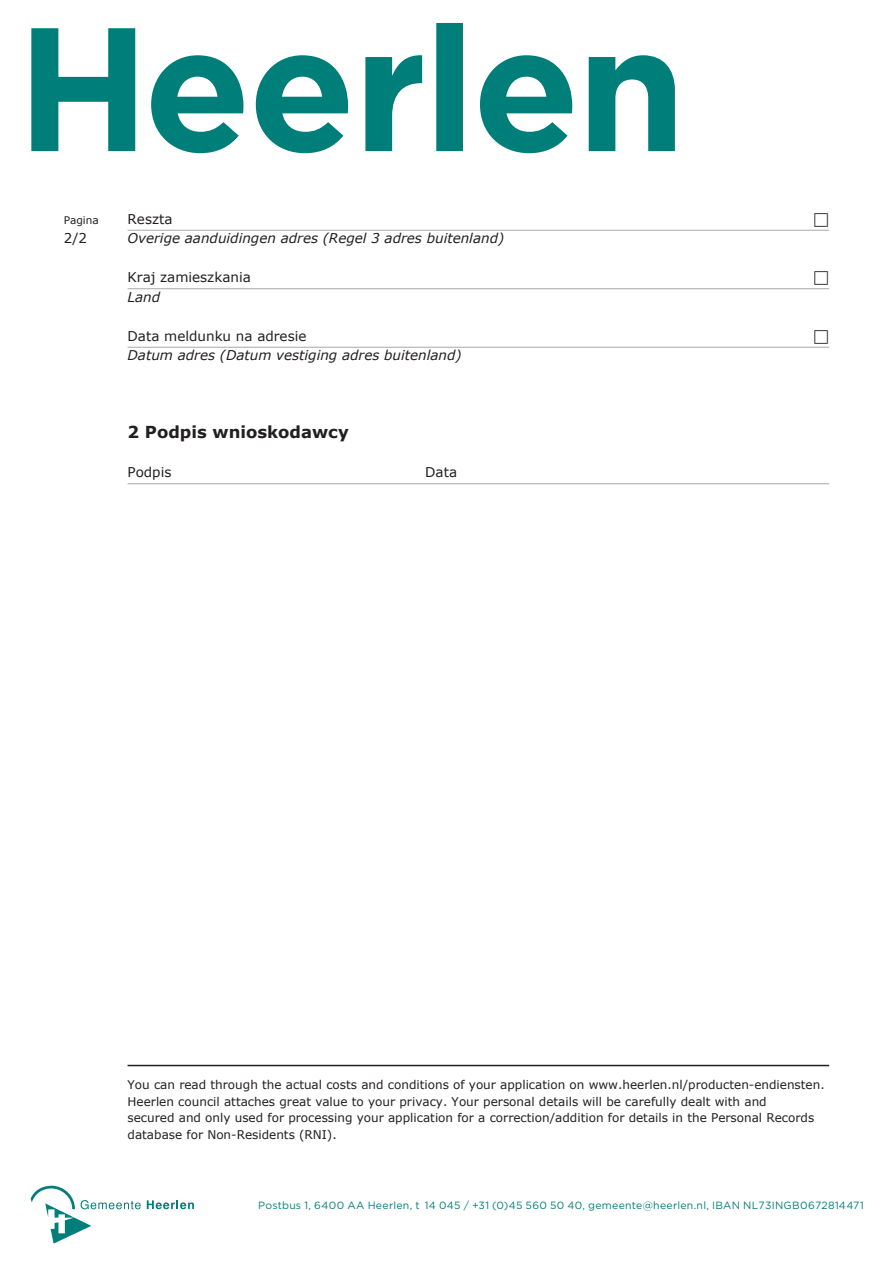
<style>
.page{position:relative;width:893px;height:1263px;background:#fff}
.page>*{position:absolute;margin:0;border:0;box-sizing:border-box;transform-origin:0 0}
.t1{font:700 16.5px "Verdana";color:#231f20}
.t2{font:italic 13.5px "Verdana";color:#231f20}
.t3{font:13.5px "Verdana";color:#231f20}
.t4{font:12px/16.5px "Verdana";color:#231f20}
.t5{font:10.5px "Gotham";letter-spacing:.025em;color:#007e7a}
.t6{font:10.5px "Verdana";color:#231f20}
</style>
<div class="page">
<svg style="left:31px;top:23px;width:644px;height:130px"></svg>
<svg style="left:31px;top:1185px;width:110px;height:58px"></svg>
<svg style="left:147px;top:1200px;width:47px;height:9px"></svg>
<hr style="left:128px;top:230px;width:701px;height:1px;background:#a8a9ad">
<hr style="left:128px;top:288px;width:701px;height:1px;background:#a8a9ad">
<hr style="left:128px;top:347px;width:701px;height:1px;background:#a8a9ad">
<hr style="left:128px;top:483px;width:701px;height:1px;background:#a8a9ad">
<hr style="left:128px;top:1065px;width:701px;height:1px;background:#231f20">
<p class="t6" style="left:64px;top:213px;width:37px">Pagina</p>
<p class="t3" style="left:64px;top:230px;width:25px">2/2</p>
<p class="t3" style="left:128px;top:210px;width:46px">Reszta</p>
<p class="t2" style="left:128px;top:230px;width:378px">Overige aanduidingen adres (Regel 3 adres buitenland)</p>
<p class="t3" style="left:128px;top:269px;width:125px">Kraj zamieszkania</p>
<p class="t2" style="left:128px;top:288px;width:34px">Land</p>
<p class="t3" style="left:128px;top:327px;width:180px">Data meldunku na adresie</p>
<p class="t2" style="left:128px;top:347px;width:336px">Datum adres (Datum vestiging adres buitenland)</p>
<h1 class="t1" style="left:128px;top:422px;width:223px">2 Podpis wnioskodawcy</h1>
<p class="t3" style="left:128px;top:464px;width:45px">Podpis</p>
<p class="t3" style="left:425px;top:464px;width:33px">Data</p>
<p class="t4" style="left:128px;top:1076px;width:699px">You can read through the actual costs and conditions of your application on www.heerlen.nl/producten-endiensten.<br>Heerlen council attaches great value to your privacy. Your personal details will be carefully dealt with and<br>secured and only used for processing your application for a correction/addition for details in the Personal Records database for Non-Residents (RNI).</p>
<p class="t5" style="left:258px;top:1199px;width:607px">Postbus 1, 6400 AA Heerlen, t 14 045 / +31 (0)45 560 50 40, gemeente@heerlen.nl, IBAN NL73INGB0672814471</p>
</div>
